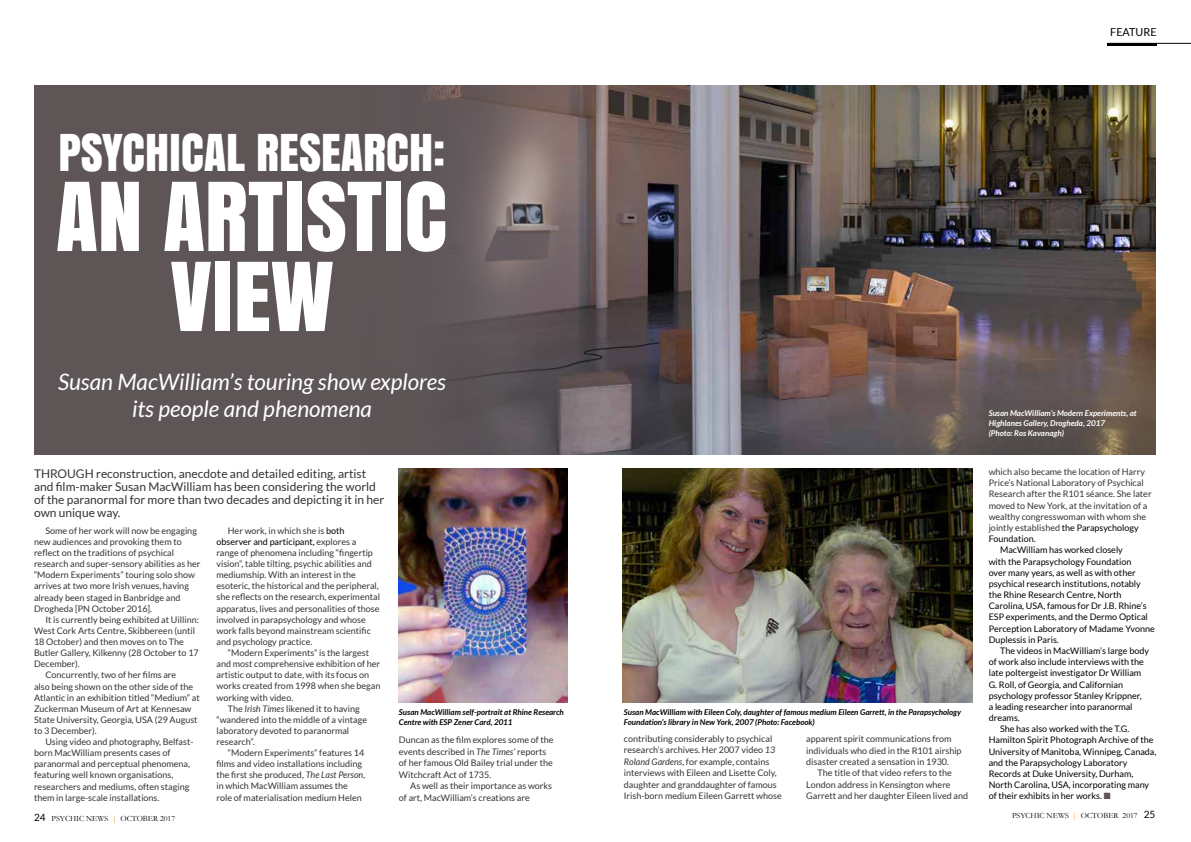
<style>
.page{position:relative;width:1191px;height:842px;background:#fff}
.page>*{position:absolute;margin:0;border:0;box-sizing:border-box;transform-origin:0 0}
.t1{font:89px/80px "Anton";color:#fff;text-align:center}
.t2{font:47.4px "Anton";color:#fff}
.t3{font:italic 22.6px/27.1px "Lato";color:#fff;text-align:center}
.t4{font:12px/13.1px "Lato";color:#333}
.t5{font:11px "Lato";color:#000}
.t6{font:9px/11.1px "Lato";color:#333}
.t7{font:9px "Lato";color:#000}
.t8{font:italic 700 8px/10px "Lato";color:#000}
.t9{font:italic 700 8px/10px "Lato";color:#fff}
.t10{font:8px "Garamond";color:#000}
.s1{color:#000}
.s2{font-style:italic}
.s3{color:#5e5557}
.s4{font-family:"Lato";font-size:10px}
.s5{color:#ef7c00}
</style>
<div class="page">
<div style="left:34px;top:85px;width:1121px;height:369px;background:#5e5557"></div>
<img style="left:426px;top:85px;width:729px;height:369px">
<hr style="left:1107px;top:43px;width:84px;height:1px;background:#000">
<hr style="left:1107px;top:43px;width:50px;height:2px;background:#000">
<img style="left:399px;top:468px;width:168px;height:234px">
<img style="left:623px;top:468px;width:349px;height:234px">
<p class="t5" style="left:1110px;top:26px;width:48px">FEATURE</p>
<h2 class="t2" style="left:59px;top:115px;width:388px">PSYCHICAL RESEARCH:</h2>
<h1 class="t1" style="left:56px;top:173px;width:393px">AN ARTISTIC<br>VIEW</h1>
<h3 class="t3" style="left:58px;top:369px;width:389px">Susan MacWilliam’s touring show explores its people and phenomena</h3>
<h3 class="t4" style="left:34px;top:467px;width:352px">THROUGH reconstruction, anecdote and detailed editing, artist and film-maker Susan MacWilliam has been considering the world of the paranormal for more than two decades and depicting it in her own unique way.</h3>
<p class="t6" style="left:34px;top:525px;width:168px;text-indent:11px">Some of her work will now be engaging new audiences and provoking them to reflect on the traditions of psychical research and super-sensory abilities as her “Modern Experiments” touring solo show arrives at two more Irish venues, having already been staged in Banbridge and Drogheda [PN October 2016].</p>
<p class="t6" style="left:45px;top:614px;width:155px">It is currently being exhibited at Uillinn:</p>
<p class="t6" style="left:34px;top:625px;width:163px">West Cork Arts Centre, Skibbereen (until</p>
<p class="t6" style="left:34px;top:636px;width:151px">18 October) and then moves on to The</p>
<p class="t6" style="left:34px;top:647px;width:166px">Butler Gallery, Kilkenny (28 October to 17</p>
<p class="t6" style="left:34px;top:658px;width:47px">December).</p>
<p class="t6" style="left:45px;top:669px;width:132px">Concurrently, two of her films are</p>
<p class="t6" style="left:34px;top:681px;width:161px">also being shown on the other side of the</p>
<p class="t6" style="left:34px;top:692px;width:167px">Atlantic in an exhibition titled “Medium” at</p>
<p class="t6" style="left:34px;top:703px;width:159px">Zuckerman Museum of Art at Kennesaw</p>
<p class="t6" style="left:34px;top:714px;width:165px">State University, Georgia, USA (29 August</p>
<p class="t6" style="left:34px;top:725px;width:64px">to 3 December).</p>
<p class="t6" style="left:45px;top:736px;width:150px">Using video and photography, Belfast-</p>
<p class="t6" style="left:34px;top:747px;width:138px">born MacWilliam presents cases of</p>
<p class="t6" style="left:34px;top:758px;width:157px">paranormal and perceptual phenomena,</p>
<p class="t6" style="left:34px;top:769px;width:141px">featuring well known organisations,</p>
<p class="t6" style="left:34px;top:781px;width:157px">researchers and mediums, often staging</p>
<p class="t6" style="left:34px;top:792px;width:127px">them in large-scale installations.</p>
<p class="t6" style="left:216px;top:525px;width:165px;text-indent:11px">Her work, in which she is <span class="s1">both observer and participant,</span> explores a range of phenomena including “fingertip vision”, table tilting, psychic abilities and mediumship. With an interest in the esoteric, the historical and the peripheral, she reflects on the research, experimental apparatus, lives and personalities of those involved in parapsychology and whose work falls beyond mainstream scientific and psychology practice.</p>
<p class="t6" style="left:228px;top:647px;width:143px">“Modern Experiments” is the largest</p>
<p class="t6" style="left:216px;top:658px;width:165px">and most comprehensive exhibition of her</p>
<p class="t6" style="left:216px;top:669px;width:154px">artistic output to date, with its focus on</p>
<p class="t6" style="left:216px;top:680px;width:165px">works created from 1998 when she began</p>
<p class="t6" style="left:216px;top:692px;width:78px">working with video.</p>
<p class="t6" style="left:228px;top:703px;width:133px">The <span class="s2">Irish Times</span> likened it to having</p>
<p class="t6" style="left:216px;top:714px;width:152px">“wandered into the middle of a vintage</p>
<p class="t6" style="left:216px;top:725px;width:134px">laboratory devoted to paranormal</p>
<p class="t6" style="left:216px;top:736px;width:40px">research”.</p>
<p class="t6" style="left:228px;top:747px;width:138px">“Modern Experiments” features 14</p>
<p class="t6" style="left:216px;top:758px;width:147px">films and video installations including</p>
<p class="t6" style="left:216px;top:769px;width:150px">the first she produced, <span class="s2">The Last Person,</span></p>
<p class="t6" style="left:216px;top:780px;width:133px">in which MacWilliam assumes the</p>
<p class="t6" style="left:216px;top:792px;width:147px">role of materialisation medium Helen</p>
<p class="t8" style="left:399px;top:707px;width:166px">Susan MacWilliam self-portrait at Rhine Research<br>Centre with ESP Zener Card, 2011</p>
<p class="t8" style="left:624px;top:707px;width:339px">Susan MacWilliam with Eileen Coly, daughter of famous medium Eileen Garrett, in the Parapsychology<br>Foundation’s library in New York, 2007 (Photo: Facebook)</p>
<p class="t6" style="left:399px;top:734px;width:156px;line-height:11.5px">Duncan as the film explores some of the events described in <span class="s2">The Times</span>’ reports of her famous Old Bailey trial under the Witchcraft Act of 1735.</p>
<p class="t6" style="left:399px;top:780px;width:155px;line-height:11.5px;text-indent:11px">As well as their importance as works of art, MacWilliam’s creations are</p>
<p class="t6" style="left:624px;top:732px;width:159px;line-height:11.5px">contributing considerably to psychical research’s archives. Her 2007 video <span class="s2">13<br>Roland Gardens</span>, for example, contains interviews with Eileen and Lisette Coly, daughter and granddaughter of famous Irish-born medium Eileen Garrett whose</p>
<p class="t6" style="left:806px;top:733px;width:157px;line-height:11.4px">apparent spirit communications from individuals who died in the R101 airship disaster created a sensation in 1930.</p>
<p class="t6" style="left:806px;top:767px;width:163px;line-height:11.4px;text-indent:11px">The title of that video refers to the<br>London address in Kensington where<br>Garrett and her daughter Eileen lived and</p>
<p class="t9" style="left:988px;top:408px;width:149px">Susan MacWilliam’s Modern Experiments, at<br>Highlanes Gallery, Drogheda, 2017<br>(Photo: Ros Kavanagh)</p>
<p class="t6" style="left:988px;top:466px;width:158px">which also became the location of Harry</p>
<p class="t6" style="left:988px;top:477px;width:156px">Price’s National Laboratory of Psychical</p>
<p class="t6" style="left:988px;top:489px;width:164px">Research after the R101 séance. She later</p>
<p class="t6" style="left:988px;top:500px;width:160px">moved to New York, at the invitation of a</p>
<p class="t6" style="left:988px;top:511px;width:159px">wealthy congresswoman with whom she</p>
<p class="t6" style="left:988px;top:522px;width:151px">jointly established <span class="s1">the Parapsychology</span></p>
<p class="t7" style="left:988px;top:534px;width:48px">Foundation.</p>
<p class="t7" style="left:1000px;top:545px;width:124px">MacWilliam has worked closely</p>
<p class="t7" style="left:988px;top:556px;width:144px">with the Parapsychology Foundation</p>
<p class="t7" style="left:988px;top:567px;width:148px">over many years, as well as with other</p>
<p class="t7" style="left:988px;top:579px;width:154px">psychical research institutions, notably</p>
<p class="t7" style="left:988px;top:590px;width:134px">the Rhine Research Centre, North</p>
<p class="t7" style="left:988px;top:601px;width:159px">Carolina, USA, famous for Dr J.B. Rhine’s</p>
<p class="t7" style="left:988px;top:612px;width:161px">ESP experiments, and the Dermo Optical</p>
<p class="t7" style="left:988px;top:623px;width:168px">Perception Laboratory of Madame Yvonne</p>
<p class="t7" style="left:988px;top:634px;width:72px">Duplessis in Paris.</p>
<p class="t7" style="left:1000px;top:646px;width:150px">The videos in MacWilliam’s large body</p>
<p class="t7" style="left:988px;top:657px;width:157px">of work also include interviews with the</p>
<p class="t7" style="left:988px;top:668px;width:154px">late poltergeist investigator Dr William</p>
<p class="t7" style="left:988px;top:679px;width:136px">G. Roll, of Georgia, and Californian</p>
<p class="t7" style="left:988px;top:690px;width:154px">psychology professor Stanley Krippner,</p>
<p class="t7" style="left:988px;top:701px;width:145px">a leading researcher into paranormal</p>
<p class="t7" style="left:988px;top:713px;width:33px">dreams.</p>
<p class="t7" style="left:1000px;top:724px;width:131px">She has also worked with the T.G.</p>
<p class="t7" style="left:988px;top:735px;width:166px">Hamilton Spirit Photograph Archive of the</p>
<p class="t7" style="left:988px;top:746px;width:169px">University of Manitoba, Winnipeg, Canada,</p>
<p class="t7" style="left:988px;top:757px;width:140px">and the Parapsychology Laboratory</p>
<p class="t7" style="left:988px;top:769px;width:146px">Records at Duke University, Durham,</p>
<p class="t7" style="left:988px;top:780px;width:162px">North Carolina, USA, incorporating many</p>
<p class="t7" style="left:988px;top:791px;width:123px">of their exhibits in her works. <span class="s3">■</span></p>
<p class="t10" style="left:34px;top:814px;width:143px"><span class="s4">24</span> PSYCHIC NEWS <span class="s5">|</span> OCTOBER 2017</p>
<p class="t10" style="left:1012px;top:811px;width:145px">PSYCHIC NEWS <span class="s5">|</span> OCTOBER 2017 <span class="s4">25</span></p>
</div>
